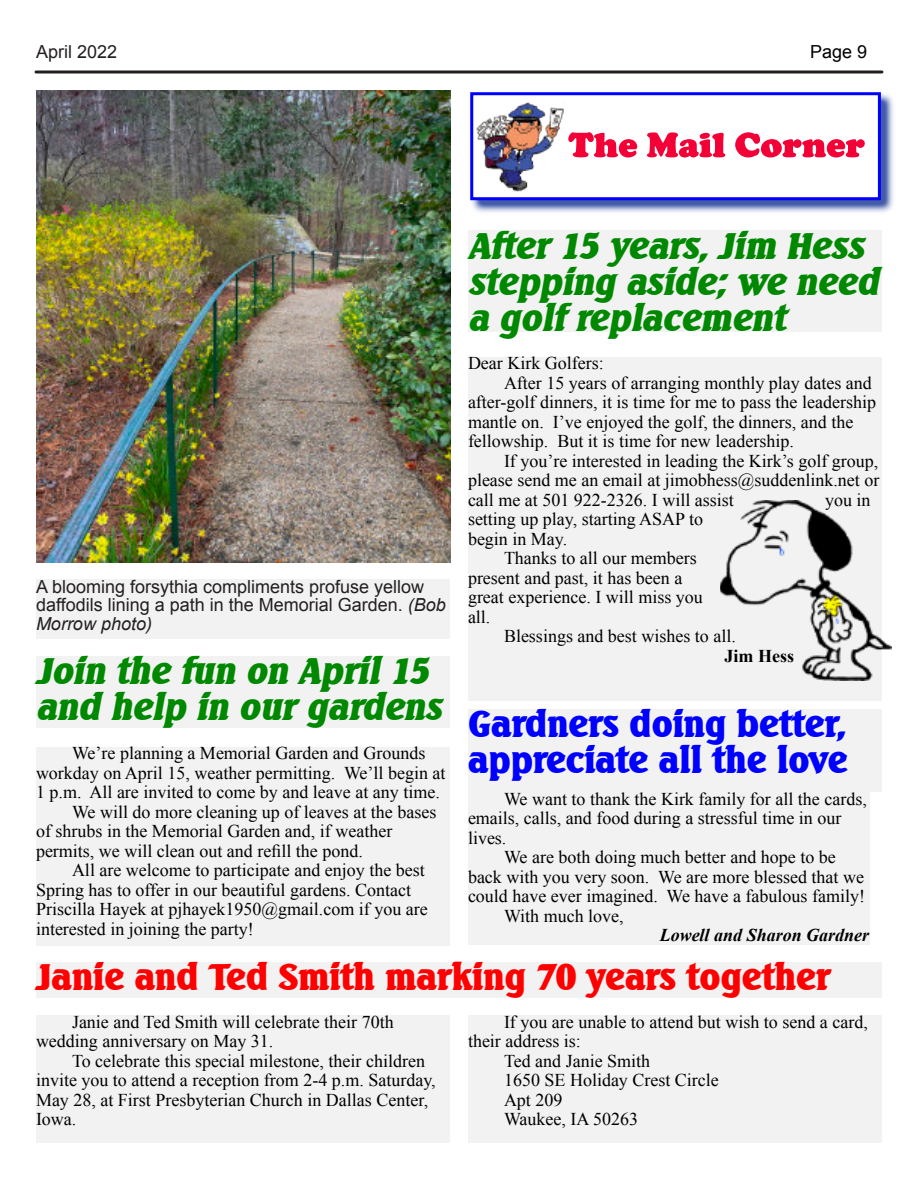
<style>
.page{position:relative;width:918px;height:1188px;background:#fff}
.page>*{position:absolute;margin:0;border:0;box-sizing:border-box;transform-origin:0 0}
.t1{font:italic 36px/36px "Seabird Heavy SF Bold";color:#008900}
.t2{font:36px/36px "Seabird Heavy SF Bold";color:#00f}
.t3{font:36px "Seabird Heavy SF Bold";color:#f00}
.t4{font:18px/19.5px "Times New Roman";color:#000}
.t5{font:18px/18.6px "Arial";color:#231f20}
.t6{font:italic 700 18px "Times New Roman";color:#000}
.t7{font:700 18px "Times New Roman";color:#000}
.t8{font:18px "Arial";color:#000}
.s1{font-style:italic}
</style>
<div class="page">
<svg style="left:36px;top:70px;width:846px;height:4px;background:#595657"></svg>
<img style="left:470px;top:93px;width:424px;height:120px">
<div style="left:470px;top:92px;width:411px;height:108px;background:#fff;border:3px solid #00f"></div>
<svg style="left:568px;top:132px;width:69px;height:25px"></svg>
<svg style="left:647px;top:132px;width:78px;height:25px"></svg>
<svg style="left:735px;top:132px;width:130px;height:25px"></svg>
<img style="left:476px;top:102px;width:88px;height:90px">
<div style="left:468px;top:357px;width:414px;height:344px;background:#f2f2f2"></div>
<div style="left:468px;top:230px;width:414px;height:101px;background:#f2f2f2"></div>
<img style="left:720px;top:501px;width:172px;height:180px">
<div style="left:36px;top:747px;width:414px;height:199px;background:#f2f2f2"></div>
<div style="left:36px;top:656px;width:414px;height:72px;background:#f2f2f2"></div>
<div style="left:36px;top:580px;width:414px;height:59px;background:#f2f2f2"></div>
<img style="left:36px;top:90px;width:414px;height:473px">
<div style="left:468px;top:792px;width:401px;height:153px;background:#f2f2f2"></div>
<div style="left:468px;top:709px;width:414px;height:83px;background:#f2f2f2"></div>
<div style="left:36px;top:1015px;width:414px;height:127px;background:#f2f2f2"></div>
<div style="left:468px;top:1015px;width:414px;height:127px;background:#f2f2f2"></div>
<div style="left:36px;top:962px;width:846px;height:36px;background:#f2f2f2"></div>
<p class="t5" style="left:36px;top:44px;width:83px">April 2022</p>
<p class="t8" style="left:810px;top:45px;width:59px">Page 9</p>
<p class="t5" style="left:36px;top:579px;width:411px">A blooming forsythia compliments profuse yellow daffodils lining a path in the Memorial Garden. <span class="s1">(Bob<br>Morrow photo)</span></p>
<h1 class="t1" style="left:36px;top:656px;width:407px">Join the fun on April 15 and help in our gardens</h1>
<p class="t4" style="left:72px;top:745px;width:355px">We’re planning a Memorial Garden and Grounds</p>
<p class="t4" style="left:36px;top:765px;width:411px">workday on April 15, weather permitting. We’ll begin at</p>
<p class="t4" style="left:36px;top:784px;width:405px">1 p.m. All are invited to come by and leave at any time.</p>
<p class="t4" style="left:72px;top:804px;width:366px">We will do more cleaning up of leaves at the bases</p>
<p class="t4" style="left:36px;top:823px;width:358px">of shrubs in the Memorial Garden and, if weather</p>
<p class="t4" style="left:36px;top:843px;width:328px">permits, we will clean out and refill the pond.</p>
<p class="t4" style="left:72px;top:862px;width:354px">All are welcome to participate and enjoy the best</p>
<p class="t4" style="left:36px;top:882px;width:377px">Spring has to offer in our beautiful gardens. Contact</p>
<p class="t4" style="left:36px;top:901px;width:393px">Priscilla Hayek at pjhayek1950@gmail.com if you are</p>
<p class="t4" style="left:36px;top:921px;width:219px">interested in joining the party!</p>
<h1 class="t1" style="left:468px;top:230px;width:412px">After 15 years, Jim Hess stepping aside; we need a golf replacement</h1>
<p class="t4" style="left:468px;top:355px;width:137px">Dear Kirk Golfers:</p>
<p class="t4" style="left:504px;top:375px;width:369px">After 15 years of arranging monthly play dates and</p>
<p class="t4" style="left:468px;top:394px;width:410px">after-golf dinners, it is time for me to pass the leadership</p>
<p class="t4" style="left:468px;top:414px;width:387px">mantle on. I’ve enjoyed the golf, the dinners, and the</p>
<p class="t4" style="left:468px;top:433px;width:327px">fellowship. But it is time for new leadership.</p>
<p class="t4" style="left:504px;top:453px;width:376px">If you’re interested in leading the Kirk’s golf group,</p>
<p class="t4" style="left:468px;top:472px;width:413px">please send me an email at jimobhess@suddenlink.net or</p>
<p class="t4" style="left:468px;top:492px;width:267px">call me at 501 922-2326. I will assist</p>
<p class="t4" style="left:825px;top:492px;width:47px">you in</p>
<p class="t4" style="left:468px;top:511px;width:237px">setting up play, starting ASAP to begin in May.</p>
<p class="t4" style="left:468px;top:550px;width:236px;text-indent:36px">Thanks to all our members present and past, it has been a great experience. I will miss you all.</p>
<p class="t4" style="left:504px;top:628px;width:233px">Blessings and best wishes to all.</p>
<p class="t7" style="left:725px;top:650px;width:71px">Jim Hess</p>
<h1 class="t2" style="left:468px;top:709px;width:381px">Gardners doing better, appreciate all the love</h1>
<p class="t4" style="left:504px;top:791px;width:364px">We want to thank the Kirk family for all the cards,</p>
<p class="t4" style="left:468px;top:810px;width:375px">emails, calls, and food during a stressful time in our</p>
<p class="t4" style="left:468px;top:830px;width:40px">lives.</p>
<p class="t4" style="left:504px;top:849px;width:333px">We are both doing much better and hope to be</p>
<p class="t4" style="left:468px;top:869px;width:398px">back with you very soon. We are more blessed that we</p>
<p class="t4" style="left:468px;top:888px;width:399px">could have ever imagined. We have a fabulous family!</p>
<p class="t4" style="left:504px;top:908px;width:121px">With much love,</p>
<p class="t6" style="left:660px;top:929px;width:211px">Lowell and Sharon Gardner</p>
<h1 class="t3" style="left:36px;top:961px;width:796px">Janie and Ted Smith marking 70 years together</h1>
<p class="t4" style="left:36px;top:1013px;width:359px;text-indent:36px">Janie and Ted Smith will celebrate their 70th wedding anniversary on May 31.</p>
<p class="t4" style="left:36px;top:1052px;width:401px;text-indent:36px">To celebrate this special milestone, their children invite you to attend a reception from 2-4 p.m. Saturday, May 28, at First Presbyterian Church in Dallas Center, Iowa.</p>
<p class="t4" style="left:504px;top:1013px;width:365px">If you are unable to attend but wish to send a card,</p>
<p class="t4" style="left:468px;top:1033px;width:114px">their address is:</p>
<p class="t4" style="left:504px;top:1052px;width:148px">Ted and Janie Smith</p>
<p class="t4" style="left:504px;top:1072px;width:216px">1650 SE Holiday Crest Circle</p>
<p class="t4" style="left:504px;top:1091px;width:60px">Apt 209</p>
<p class="t4" style="left:504px;top:1111px;width:136px">Waukee, IA 50263</p>
</div>
